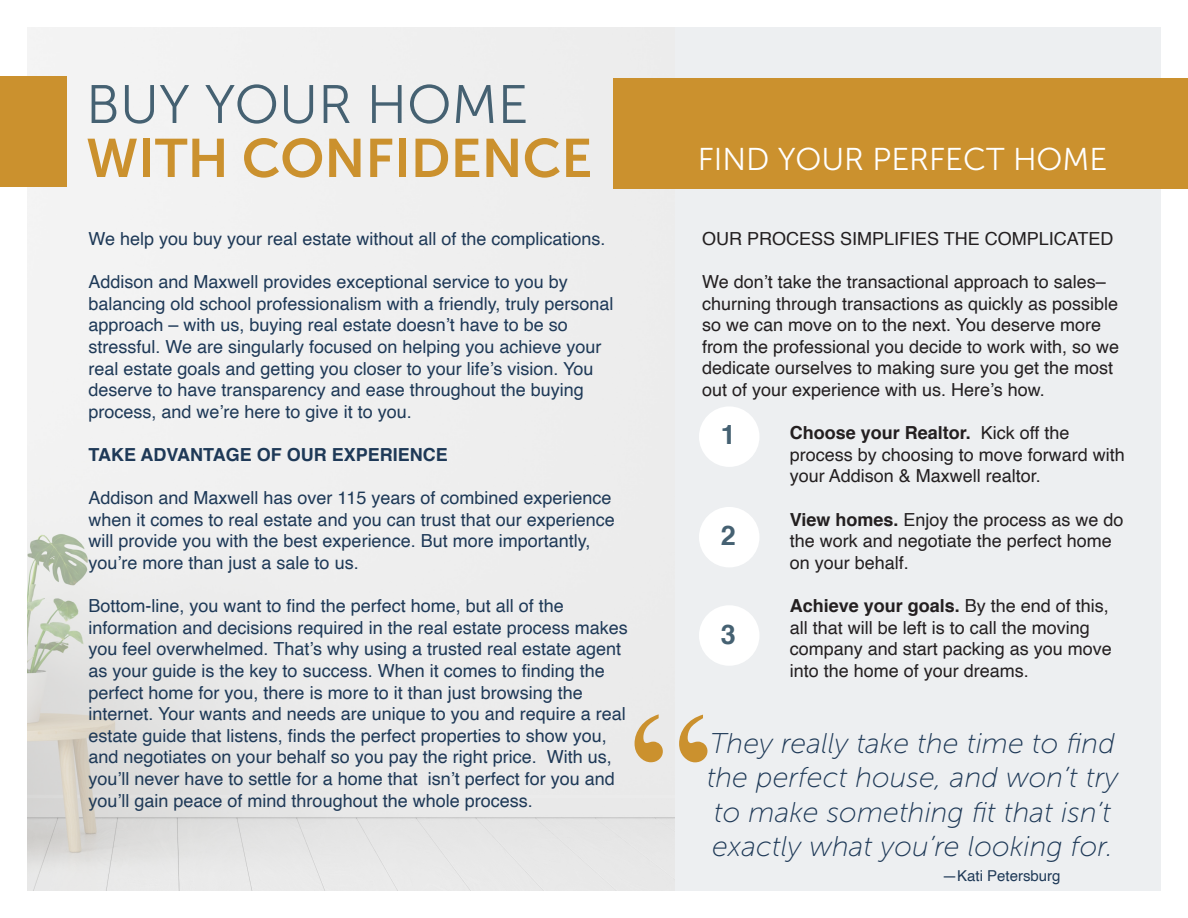
<style>
.page{position:relative;width:1188px;height:918px;background:#fff}
.page>*{position:absolute;margin:0;border:0;box-sizing:border-box;transform-origin:0 0}
.t1{font:190.5px "Times New Roman";color:#cb912e}
.t2{font:54px/54px "Museo Sans 700";color:#cb912e}
.t3{font:31.5px "Museo Sans 300";color:#fff}
.t4{font:italic 28.5px/34.5px "Museo Sans 100";color:#1e3957;text-align:justify}
.t5{font:700 27px "Helvetica";color:#456172}
.t6{font:18px/21.6px "Helvetica";color:#1e3957}
.t7{font:18px/21.6px "Helvetica";color:#231f20}
.t8{font:700 18px "Helvetica";color:#1e3957}
.t9{font:15px "Helvetica";color:#1e3957}
.s1{font-family:"Museo Sans 300";color:#456172}
.s2{font-weight:700}
</style>
<div class="page">
<img style="left:27px;top:27px;width:648px;height:864px">
<div style="left:675px;top:27px;width:486px;height:864px;background:#edeff1"></div>
<div style="left:0;top:77px;width:67px;height:110px;background:#cb912e"></div>
<div style="left:613px;top:79px;width:575px;height:110px;background:#cb912e"></div>
<div style="left:699px;top:406px;width:60px;height:61px;background:#fff;border-radius:50%"></div>
<div style="left:699px;top:507px;width:60px;height:60px;background:#fff;border-radius:50%"></div>
<div style="left:699px;top:605px;width:60px;height:61px;background:#fff;border-radius:50%"></div>
<p class="t2" style="left:86px;top:77px;width:508px"><span class="s1">BUY YOUR HOME<br></span>WITH CONFIDENCE</p>
<p class="t3" style="left:698px;top:142px;width:411px">FIND YOUR PERFECT HOME</p>
<p class="t7" style="left:702px;top:228px;width:413px">OUR PROCESS SIMPLIFIES THE COMPLICATED</p>
<p class="t7" style="left:702px;top:271px;width:419px">We don’t take the transactional approach to sales– churning through transactions as quickly as possible so we can move on to the next. You deserve more from the professional you decide to work with, so we dedicate ourselves to making sure you get the most out of your experience with us. Here’s how.</p>
<p class="t7" style="left:790px;top:423px;width:337px"><span class="s2">Choose your Realtor.</span> Kick off the process by choosing to move forward with your Addison &amp; Maxwell realtor.</p>
<p class="t7" style="left:790px;top:509px;width:335px"><span class="s2">View homes.</span> Enjoy the process as we do the work and negotiate the perfect home on your behalf.</p>
<p class="t7" style="left:790px;top:595px;width:324px"><span class="s2">Achieve your goals.</span> By the end of this, all that will be left is to call the moving company and start packing as you move into the home of your dreams.</p>
<p class="t6" style="left:89px;top:228px;width:518px">We help you buy your real estate without all of the complications.</p>
<p class="t6" style="left:89px;top:272px;width:526px">Addison and Maxwell provides exceptional service to you by balancing old school professionalism with a friendly, truly personal approach – with us, buying real estate doesn’t have to be so stressful. We are singularly focused on helping you achieve your real estate goals and getting you closer to your life’s vision. You deserve to have transparency and ease throughout the buying process, and we’re here to give it to you.</p>
<p class="t8" style="left:89px;top:440px;width:361px">TAKE ADVANTAGE OF OUR EXPERIENCE</p>
<p class="t6" style="left:89px;top:488px;width:528px">Addison and Maxwell has over 115 years of combined experience when it comes to real estate and you can trust that our experience will provide you with the best experience. But more importantly, you’re more than just a sale to us.</p>
<p class="t6" style="left:89px;top:596px;width:541px">Bottom-line, you want to find the perfect home, but all of the information and decisions required in the real estate process makes you feel overwhelmed. That’s why using a trusted real estate agent as your guide is the key to success. When it comes to finding the perfect home for you, there is more to it than just browsing the internet. Your wants and needs are unique to you and require a real estate guide that listens, finds the perfect properties to show you, and negotiates on your behalf so you pay the right price. With us, you’ll never have to settle for a home that isn’t perfect for you and you’ll gain peace of mind throughout the whole process.</p>
<p class="t5" style="left:721px;top:413px;width:17px">1</p>
<p class="t5" style="left:721px;top:513px;width:17px">2</p>
<p class="t5" style="left:721px;top:613px;width:17px">3</p>
<p class="t1" style="left:628px;top:652px;width:86px">“</p>
<p class="t4" style="left:707px;top:726px;width:413px">They really take the time to find the perfect house, and won’t try to make something fit that isn’t</p>
<p class="t4" style="left:712px;top:830px;width:402px">exactly what you’re looking for.</p>
<p class="t9" style="left:942px;top:864px;width:120px">—Kati Petersburg</p>
</div>
